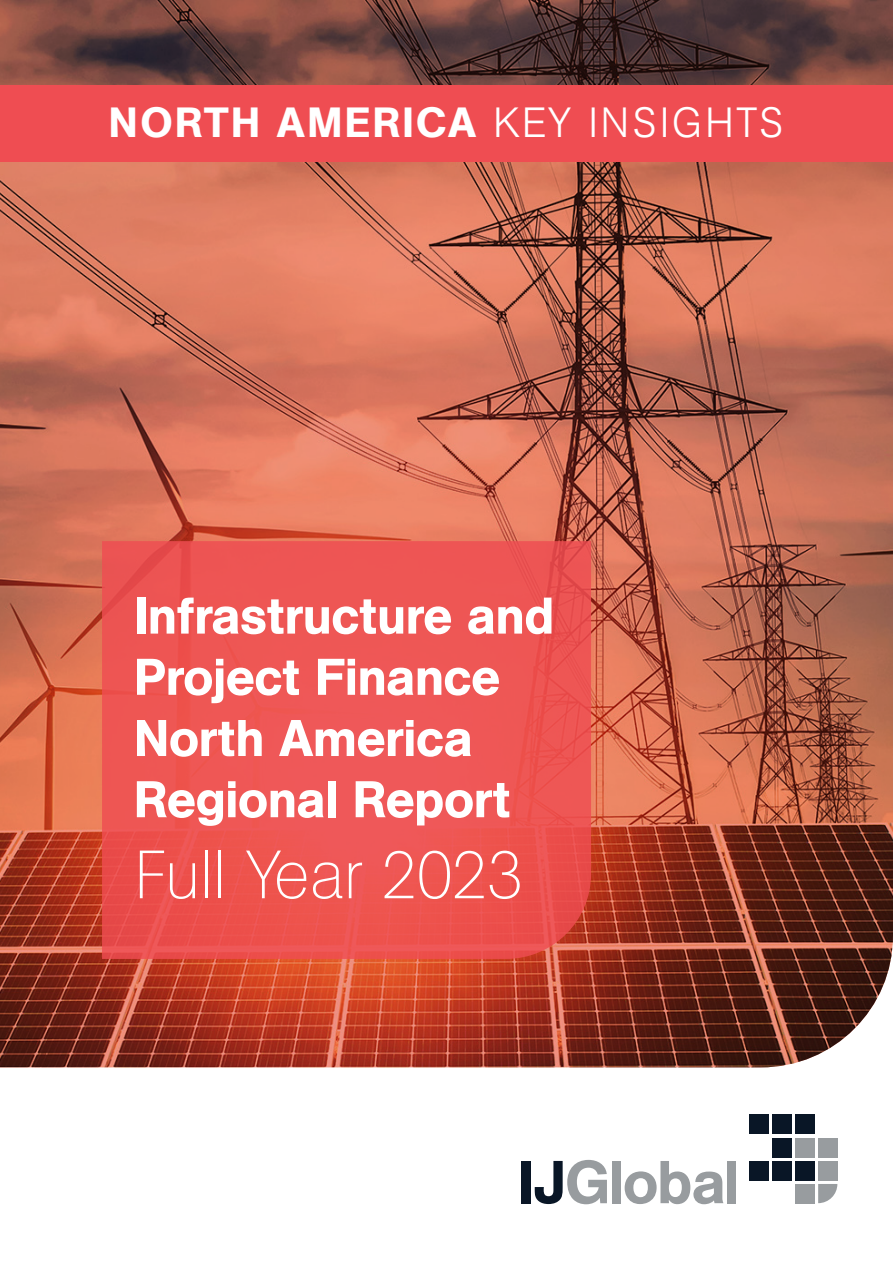
<style>
.page{position:relative;width:893px;height:1263px;background:#fff}
.page>*{position:absolute;margin:0;border:0;box-sizing:border-box;transform-origin:0 0}
.t1{font:200 67.5px "AG Book Std";color:#fff}
.t2{font:500 51px/61.2px "AG Book Std";color:#fff}
.t3{font:500 42px "AG Book Std";letter-spacing:.06em;color:#fff}
.s1{font-weight:300}
</style>
<div class="page">
<div style="left:521px;top:1161px;width:10px;height:42px;background:#091626"></div>
<div style="left:749px;top:1115px;width:19px;height:19px;background:#091626"></div>
<div style="left:772px;top:1115px;width:19px;height:19px;background:#091626"></div>
<div style="left:795px;top:1115px;width:19px;height:19px;background:#091626"></div>
<div style="left:772px;top:1138px;width:19px;height:19px;background:#091626"></div>
<div style="left:795px;top:1138px;width:19px;height:19px;background:#989c9f"></div>
<div style="left:818px;top:1138px;width:19px;height:19px;background:#989c9f"></div>
<div style="left:749px;top:1161px;width:19px;height:19px;background:#091626"></div>
<div style="left:772px;top:1161px;width:19px;height:19px;background:#091626"></div>
<div style="left:795px;top:1161px;width:19px;height:19px;background:#091626"></div>
<div style="left:818px;top:1161px;width:19px;height:19px;background:#989c9f"></div>
<div style="left:795px;top:1184px;width:19px;height:19px;background:#989c9f"></div>
<div style="left:612px;top:1161px;width:9px;height:42px;background:#989c9f"></div>
<svg style="left:535px;top:1160px;width:72px;height:44px"></svg>
<svg style="left:818px;top:1184px;width:19px;height:19px"></svg>
<div style="left:728px;top:1161px;width:8px;height:42px;background:#989c9f"></div>
<svg style="left:625px;top:1161px;width:98px;height:43px"></svg>
<img style="left:0;top:0;width:893px;height:1067px">
<svg style="left:102px;top:541px;width:489px;height:418px;background:#ed5452"></svg>
<div style="left:0;top:85px;width:893px;height:77px;background:#ef4d52"></div>
<p class="t3" style="left:109px;top:97px;width:676px">NORTH AMERICA <span class="s1">KEY INSIGHTS</span></p>
<p class="t2" style="left:134px;top:585px;width:421px">Infrastructure and<br>Project Finance<br>North America<br>Regional Report</p>
<h1 class="t1" style="left:134px;top:836px;width:390px">Full Year 2023</h1>
</div>
